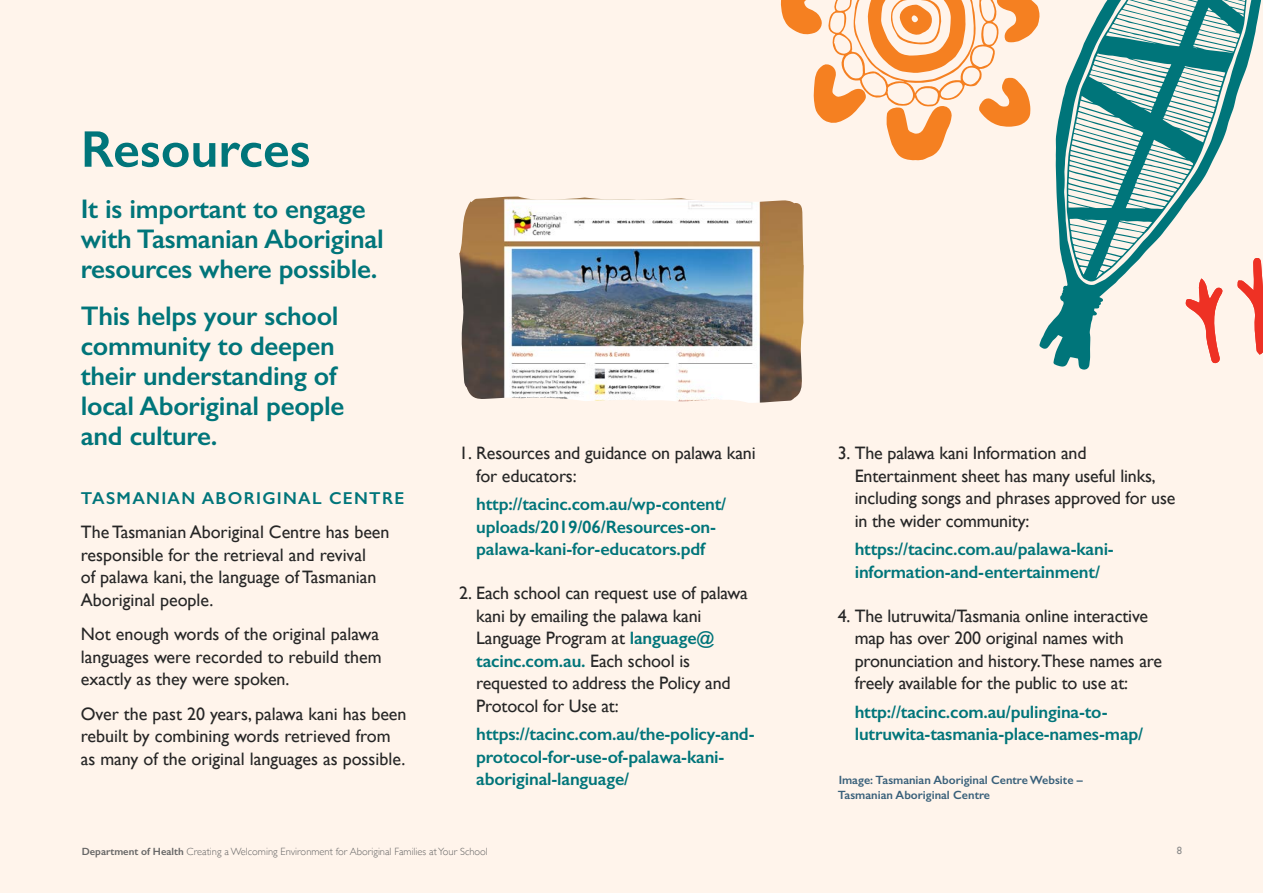
<style>
.page{position:relative;width:1263px;height:893px;background:#fff4eb}
.page>*{position:absolute;margin:0;border:0;box-sizing:border-box;transform-origin:0 0}
.t1{font:600 51.75px "Gill Sans";color:#00757a}
.t2{font:600 27px/30px "Gill Sans";letter-spacing:-.01em;color:#00757a}
.t3{font:18px/22.5px "Gill Sans";letter-spacing:-.01em;color:#262626}
.t4{font:600 18px/22.5px "Gill Sans";letter-spacing:-.01em;color:#00757a}
.t5{font:600 17.25px "Gill Sans";letter-spacing:.075em;color:#00757a}
.t6{font:600 12px/15px "Gill Sans";color:#39607a}
.t7{font:300 10.5px "Gill Sans";color:#666}
.t8{font:10.5px "Gill Sans";color:#8c8c8c}
.s1{font-weight:600;color:#00757a}
.s2{font-weight:600}
</style>
<div class="page">
<img style="left:459px;top:197px;width:345px;height:206px">
<svg style="left:1039px;top:0;width:222px;height:370px"></svg>
<svg style="left:1067px;top:0;width:183px;height:282px"></svg>
<svg style="left:781px;top:0;width:259px;height:160px"></svg>
<svg style="left:1237px;top:258px;width:26px;height:97px"></svg>
<svg style="left:1185px;top:278px;width:38px;height:86px"></svg>
<h1 class="t1" style="left:81px;top:118px;width:231px">Resources</h1>
<h2 class="t2" style="left:81px;top:194px;width:305px">It is important to engage with Tasmanian Aboriginal resources where possible.</h2>
<h2 class="t2" style="left:81px;top:301px;width:265px">This helps your school community to deepen their understanding of local Aboriginal people and culture.</h2>
<p class="t5" style="left:81px;top:487px;width:325px">TASMANIAN ABORIGINAL CENTRE</p>
<p class="t3" style="left:81px;top:521px;width:310px">The Tasmanian Aboriginal Centre has been responsible for the retrieval and revival<br>of palawa kani, the language of Tasmanian Aboriginal people.</p>
<p class="t3" style="left:81px;top:623px;width:302px">Not enough words of the original palawa languages were recorded to rebuild them exactly as they were spoken.</p>
<p class="t3" style="left:81px;top:702px;width:327px">Over the past 20 years, palawa kani has been rebuilt by combining words retrieved from as many of the original languages as possible.</p>
<p class="t3" style="left:476px;top:442px;width:281px;text-indent:-17px">1. Resources and guidance on palawa kani for educators:</p>
<p class="t4" style="left:476px;top:493px;width:251px">http://tacinc.com.au/wp-content/ uploads/2019/06/Resources-on&shy;palawa-kani-for-educators.pdf</p>
<p class="t3" style="left:476px;top:582px;width:273px;text-indent:-17px">2. Each school can request use of palawa kani by emailing the palawa kani<br>Language Program at <span class="s1">language@ tacinc.com.au.</span> Each school is requested to address the Policy and<br>Protocol for Use at:</p>
<p class="t4" style="left:476px;top:723px;width:280px">https://tacinc.com.au/the-policy-and&shy;protocol-for-use-of-palawa-kani&shy;aboriginal-language/</p>
<p class="t3" style="left:855px;top:442px;width:322px;text-indent:-17px">3. The palawa kani Information and Entertainment sheet has many useful links, including songs and phrases approved for use in the wider community:</p>
<p class="t4" style="left:855px;top:538px;width:261px">https://tacinc.com.au/palawa-kani&shy;information-and-entertainment/</p>
<p class="t3" style="left:855px;top:604px;width:309px;text-indent:-17px">4. The lutruwita/Tasmania online interactive map has over 200 original names with pronunciation and history.These names are freely available for the public to use at:</p>
<p class="t4" style="left:855px;top:700px;width:290px">http://tacinc.com.au/pulingina-to&shy;lutruwita-tasmania-place-names-map/</p>
<p class="t6" style="left:838px;top:773px;width:247px">Image: Tasmanian Aboriginal Centre Website –<br>Tasmanian Aboriginal Centre</p>
<p class="t7" style="left:82px;top:843px;width:408px"><span class="s2">Department of Health</span> Creating a Welcoming Environment for Aboriginal Families at Your School</p>
<p class="t8" style="left:1177px;top:844px;width:7px">8</p>
</div>
